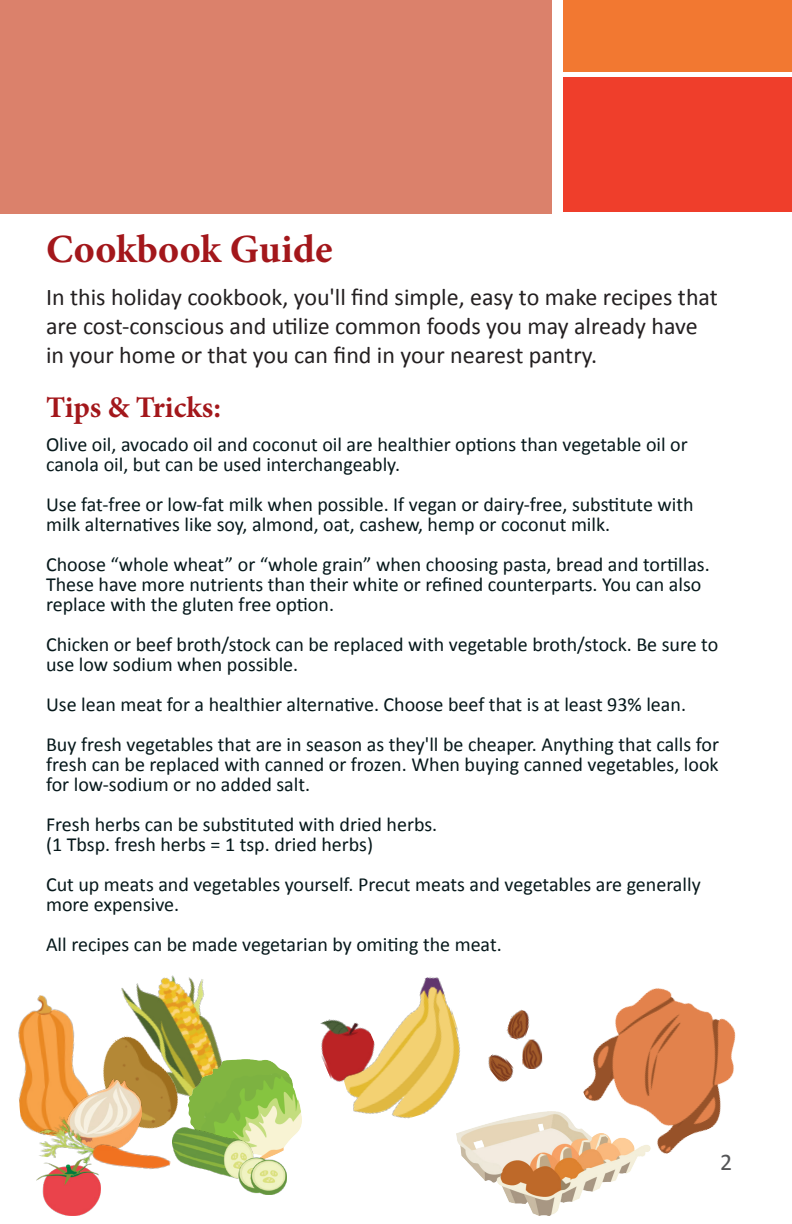
<style>
.page{position:relative;width:792px;height:1224px;background:#fff}
.page>*{position:absolute;margin:0;border:0;box-sizing:border-box;transform-origin:0 0}
.t1{font:700 40px "Minion Pro";letter-spacing:.005em;color:#a3171b}
.t2{font:700 30px "Minion Pro";color:#a3171b}
.t3{font:24px/28.8px "Calibri";color:#231f20}
.t4{font:24px "Calibri";color:#545557}
.t5{font:20px/20px "Calibri";color:#06181b}
</style>
<div class="page">
<div style="left:563px;top:0;width:229px;height:71px;background:#f27831"></div>
<div style="left:563px;top:77px;width:229px;height:135px;background:#ef3e2b"></div>
<div style="left:0;top:0;width:552px;height:213px;background:#db816b"></div>
<img style="left:457px;top:1112px;width:161px;height:104px">
<img style="left:552px;top:988px;width:184px;height:187px">
<img style="left:506px;top:1009px;width:24px;height:31px">
<img style="left:322px;top:976px;width:156px;height:157px">
<img style="left:121px;top:975px;width:145px;height:85px">
<img style="left:103px;top:1026px;width:87px;height:89px">
<img style="left:18px;top:995px;width:61px;height:137px">
<img style="left:189px;top:1060px;width:112px;height:84px">
<img style="left:175px;top:1127px;width:111px;height:68px">
<img style="left:36px;top:1176px;width:64px;height:40px">
<img style="left:68px;top:1080px;width:74px;height:34px">
<img style="left:36px;top:1114px;width:139px;height:62px">
<img style="left:488px;top:1054px;width:26px;height:28px">
<img style="left:522px;top:1039px;width:20px;height:30px">
<p class="t1" style="left:46px;top:221px;width:288px">Cookbook Guide</p>
<p class="t3" style="left:46px;top:283px;width:673px">In this holiday cookbook, you'll find simple, easy to make recipes that are cost-conscious and utilize common foods you may already have in your home or that you can find in your nearest pantry.</p>
<p class="t2" style="left:46px;top:386px;width:176px">Tips &amp; Tricks:</p>
<p class="t5" style="left:46px;top:434px;width:643px">Olive oil, avocado oil and coconut oil are healthier options than vegetable oil or canola oil, but can be used interchangeably.</p>
<p class="t5" style="left:46px;top:494px;width:649px">Use fat-free or low-fat milk when possible. If vegan or dairy-free, substitute with milk alternatives like soy, almond, oat, cashew, hemp or coconut milk.</p>
<p class="t5" style="left:46px;top:554px;width:665px">Choose “whole wheat” or “whole grain” when choosing pasta, bread and tortillas.<br>These have more nutrients than their white or refined counterparts. You can also replace with the gluten free option.</p>
<p class="t5" style="left:46px;top:634px;width:674px">Chicken or beef broth/stock can be replaced with vegetable broth/stock. Be sure to use low sodium when possible.</p>
<p class="t5" style="left:46px;top:694px;width:641px">Use lean meat for a healthier alternative. Choose beef that is at least 93% lean.</p>
<p class="t5" style="left:46px;top:734px;width:674px;text-align:justify">Buy fresh vegetables that are in season as they'll be cheaper. Anything that calls for fresh can be replaced with canned or frozen. When buying canned vegetables, look for low-sodium or no added salt.</p>
<p class="t5" style="left:46px;top:814px;width:393px">Fresh herbs can be substituted with dried herbs.</p>
<p class="t5" style="left:46px;top:834px;width:329px">(1 Tbsp. fresh herbs = 1 tsp. dried herbs)</p>
<p class="t5" style="left:46px;top:874px;width:656px">Cut up meats and vegetables yourself. Precut meats and vegetables are generally more expensive.</p>
<p class="t5" style="left:46px;top:934px;width:457px">All recipes can be made vegetarian by omiting the meat.</p>
<p class="t4" style="left:720px;top:1147px;width:14px">2</p>
</div>
